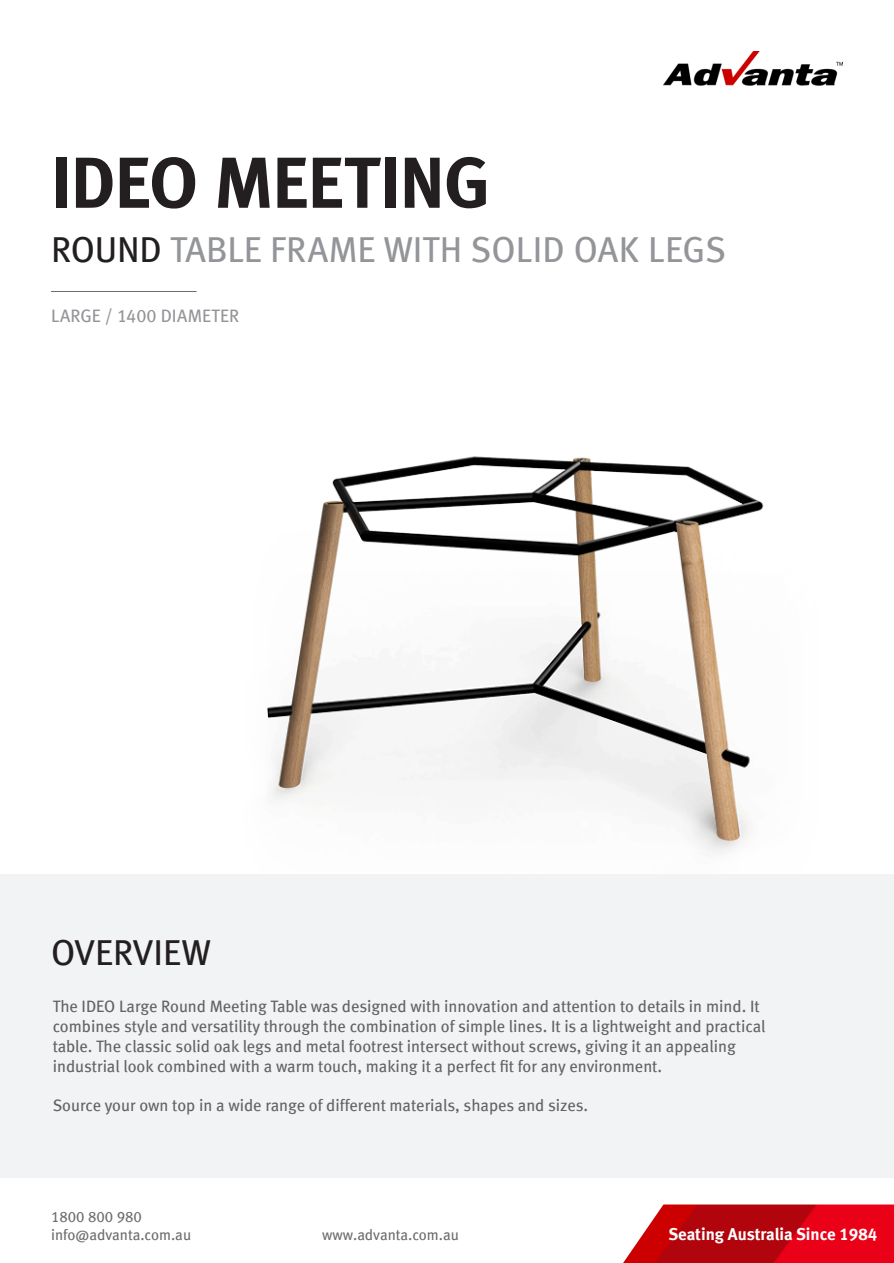
<style>
.page{position:relative;width:894px;height:1263px;background:#fff}
.page>*{position:absolute;margin:0;border:0;box-sizing:border-box;transform-origin:0 0}
.t1{font:700 72px "Meta";letter-spacing:-.01em;color:#231f20}
.t2{font:36px "Meta Book LF";letter-spacing:.005em;color:#939598}
.t3{font:36px "Meta Book LF";letter-spacing:-.005em;color:#231f20}
.t4{font:18px "Meta Book LF";letter-spacing:.005em;color:#939598}
.t5{font:16.8px "Meta Bold LF";color:#fff}
.Justified_Style{font:16.5px/19.8px "Meta Book LF";color:#636366}
.t6{font:15px/18px "Meta Book LF";color:#6c6d70}
.s1{color:#231f20}
</style>
<div class="page">
<img style="left:663px;top:52px;width:179px;height:33px">
<img style="left:623px;top:1204px;width:270px;height:59px">
<img style="left:267px;top:456px;width:497px;height:398px">
<div style="left:0;top:874px;width:893px;height:304px;background:#f2f3f4"></div>
<hr style="left:51px;top:291px;width:145px;height:1px;background:#6c6d70">
<p class="t1" style="left:51px;top:140px;width:440px">IDEO MEETING</p>
<p class="t2" style="left:51px;top:228px;width:676px"><span class="s1">ROUND</span> TABLE FRAME WITH SOLID OAK LEGS</p>
<p class="t4" style="left:51px;top:305px;width:190px">LARGE / 1400 DIAMETER</p>
<p class="t3" style="left:51px;top:931px;width:161px">OVERVIEW</p>
<p class="Justified_Style" style="left:53px;top:996px;width:714px">The IDEO Large Round Meeting Table was designed with innovation and attention to details in mind. It combines style and versatility through the combination of simple lines. It is a lightweight and practical table. The classic solid oak legs and metal footrest intersect without screws, giving it an appealing industrial look combined with a warm touch, making it a perfect fit for any environment.</p>
<p class="Justified_Style" style="left:53px;top:1095px;width:537px">Source your own top in a wide range of different materials, shapes and sizes.</p>
<p class="t6" style="left:51px;top:1207px;width:141px">1800 800 980 info@advanta.com.au</p>
<p class="t6" style="left:322px;top:1225px;width:138px">www.advanta.com.au</p>
<p class="t5" style="left:668px;top:1224px;width:210px">Seating Australia Since 1984</p>
</div>
